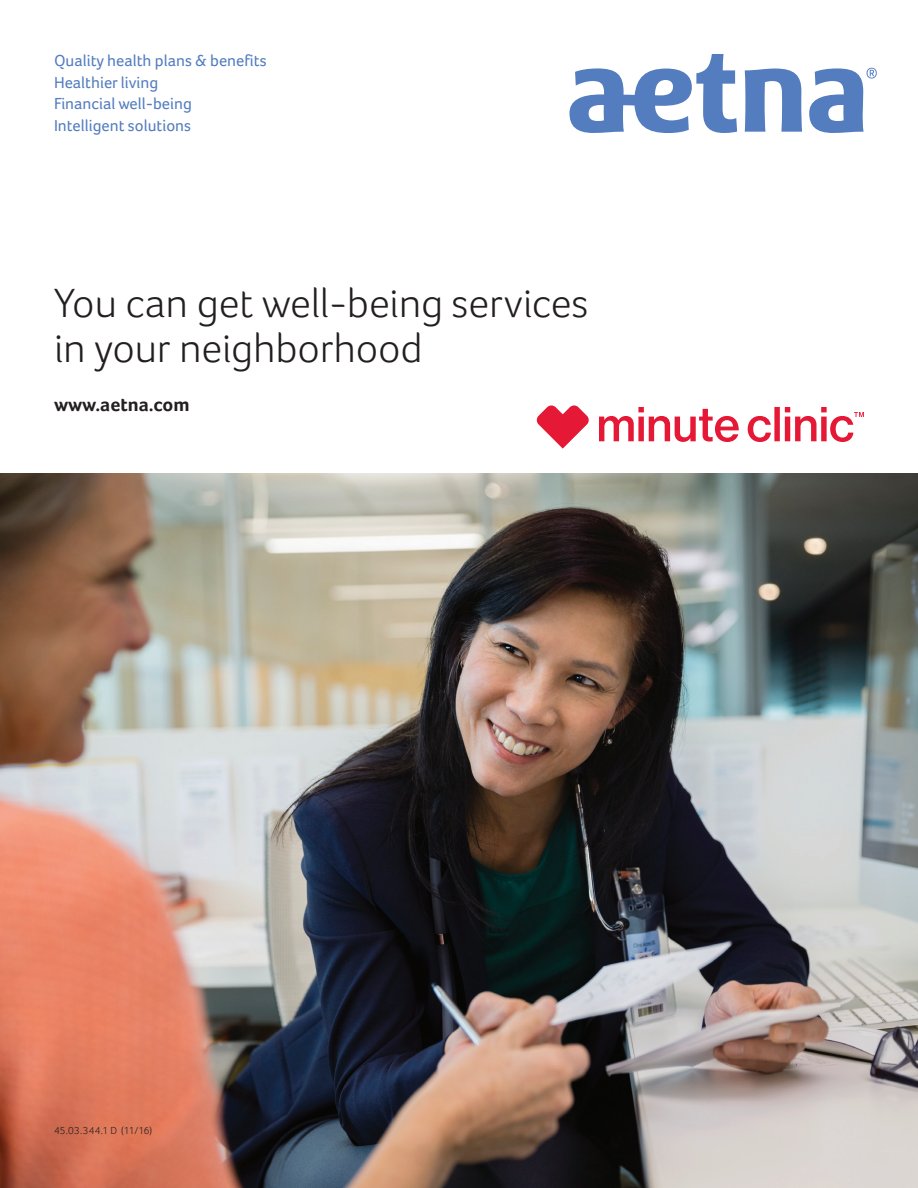
<style>
.page{position:relative;width:918px;height:1188px;background:#fff}
.page>*{position:absolute;margin:0;border:0;box-sizing:border-box;transform-origin:0 0}
.t1{font:300 42px/45px "Foco";letter-spacing:-.01em;color:#231f20}
.t2{font:700 19.5px "Foco";color:#231f20}
.t3{font:16.5px/21.8px "Foco";color:#537dbf}
.t4{font:300 10.5px "Foco";letter-spacing:.015em;color:#231f20}
</style>
<div class="page">
<img style="left:0;top:473px;width:918px;height:715px">
<svg style="left:570px;top:54px;width:307px;height:79px"></svg>
<svg style="left:536px;top:405px;width:328px;height:44px"></svg>
<p class="t3" style="left:54px;top:49px;width:214px">Quality health plans &amp; benefits<br>Healthier living<br>Financial well-being<br>Intelligent solutions</p>
<h1 class="t1" style="left:54px;top:280px;width:536px">You can get well-being services in your neighborhood</h1>
<p class="t2" style="left:54px;top:393px;width:137px">www.aetna.com</p>
<p class="t4" style="left:54px;top:1124px;width:100px">45.03.344.1 D (11/16)</p>
</div>
